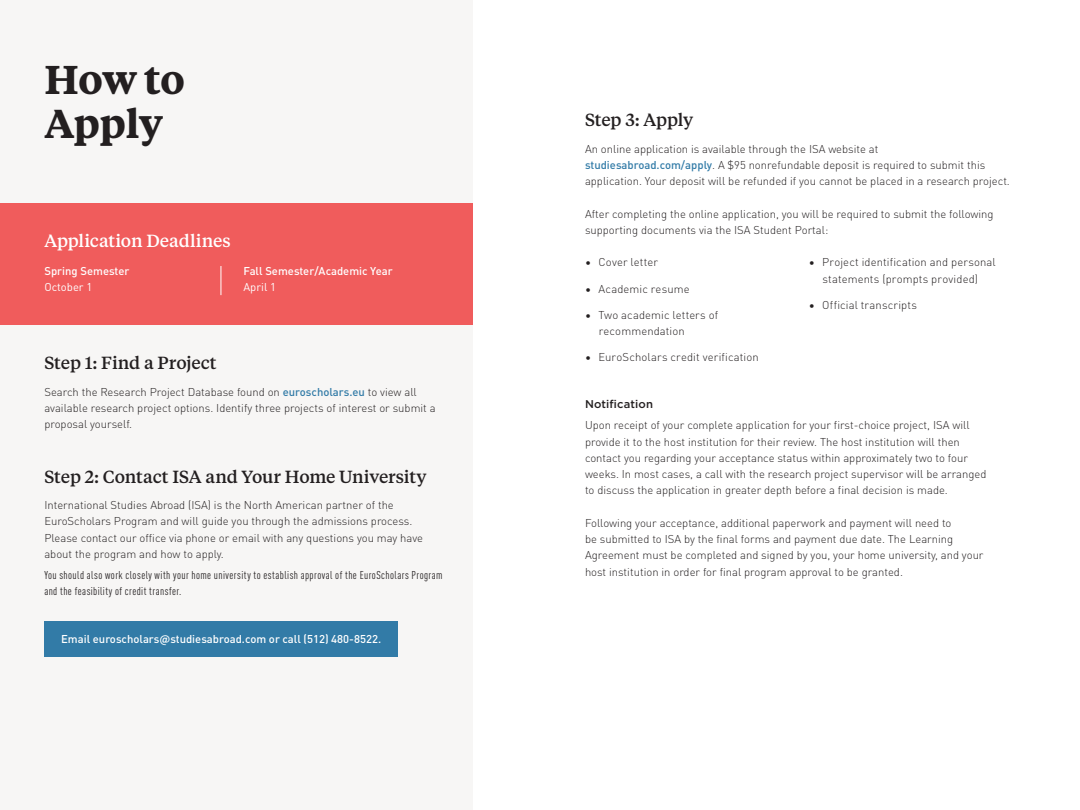
<style>
.page{position:relative;width:1080px;height:810px;background:#fff}
.page>*{position:absolute;margin:0;border:0;box-sizing:border-box;transform-origin:0 0}
.t1{font:600 40px/43.8px "Tiempos Text";letter-spacing:-.015em;color:#231f20}
.t2{font:500 17.5px "Tiempos Text";letter-spacing:-.01em;color:#231f20}
.h2_white{font:500 17.5px "Tiempos Text";letter-spacing:-.005em;color:#fff}
.body{font:300 11.25px/16.2px "DIN Pro";color:#231f20}
.pro_tip{font:condensed 11.25px/16.2px "DIN Pro";letter-spacing:.04em;color:#231f20}
.body-2{font:500 11.25px "DIN Pro";color:#fff}
.body-3{font:11.25px "DIN Pro";color:#fff}
.t3{font:500 11.25px "Gotham";letter-spacing:.01em;color:#231f20}
.s1{font-weight:500;color:#327ba7}
</style>
<div class="page">
<div style="left:0;top:0;width:472px;height:810px;background:#f7f6f5"></div>
<div style="left:44px;top:621px;width:354px;height:36px;background:#327ba7"></div>
<div style="left:0;top:204px;width:472px;height:121px;background:#f05c5c"></div>
<svg style="left:220px;top:266px;width:1px;height:29px"></svg>
<p class="t1" style="left:44px;top:56px;width:142px">How to<br>Apply</p>
<p class="t2" style="left:585px;top:108px;width:110px">Step 3: Apply</p>
<p class="body" style="left:585px;top:140px;width:426px">An online application is available through the ISA website at <span class="s1">studiesabroad.com/apply</span>. A $95 nonrefundable deposit is required to submit this application. Your deposit will be refunded if you cannot be placed in a research project.</p>
<p class="body" style="left:585px;top:205px;width:410px">After completing the online application, you will be required to submit the following supporting documents via the ISA Student Portal:</p>
<p class="body" style="left:585px;top:254px;width:74px">• Cover letter</p>
<p class="body" style="left:585px;top:280px;width:106px">• Academic resume</p>
<p class="body" style="left:599px;top:306px;width:121px;text-indent:-14px">• Two academic letters of recommendation</p>
<p class="body" style="left:585px;top:349px;width:175px">• EuroScholars credit verification</p>
<p class="h2_white" style="left:44px;top:229px;width:188px">Application Deadlines</p>
<p class="body-2" style="left:44px;top:262px;width:87px">Spring Semester</p>
<p class="body-3" style="left:44px;top:278px;width:49px">October 1</p>
<p class="body" style="left:809px;top:254px;width:189px;text-align:center">• Project identification and personal statements (prompts provided)</p>
<p class="body" style="left:809px;top:296px;width:110px">• Official transcripts</p>
<p class="body-2" style="left:243px;top:262px;width:151px">Fall Semester/Academic Year</p>
<p class="body-3" style="left:243px;top:278px;width:34px">April 1</p>
<p class="t2" style="left:44px;top:351px;width:174px">Step 1: Find a Project</p>
<p class="body" style="left:44px;top:383px;width:393px">Search the Research Project Database found on <span class="s1">euroscholars.eu</span> to view all available research project options. Identify three projects of interest or submit a proposal yourself.</p>
<p class="t3" style="left:585px;top:396px;width:70px">Notification</p>
<p class="body" style="left:585px;top:416px;width:403px">Upon receipt of your complete application for your first-choice project, ISA will provide it to the host institution for their review. The host institution will then contact you regarding your acceptance status within approximately two to four weeks. In most cases, a call with the research project supervisor will be arranged to discuss the application in greater depth before a final decision is made.</p>
<p class="body" style="left:585px;top:514px;width:400px">Following your acceptance, additional paperwork and payment will need to<br>be submitted to ISA by the final forms and payment due date. The Learning Agreement must be completed and signed by you, your home university, and your host institution in order for final program approval to be granted.</p>
<p class="t2" style="left:44px;top:465px;width:384px">Step 2: Contact ISA and Your Home University</p>
<p class="body" style="left:44px;top:496px;width:380px">International Studies Abroad (ISA) is the North American partner of the EuroScholars Program and will guide you through the admissions process.<br>Please contact our office via phone or email with any questions you may have about the program and how to apply.</p>
<p class="pro_tip" style="left:44px;top:566px;width:400px">You should also work closely with your home university to establish approval of the EuroScholars Program and the feasibility of credit transfer.</p>
<p class="body-2" style="left:61px;top:630px;width:321px">Email euroscholars@studiesabroad.com or call (512) 480-8522.</p>
</div>
